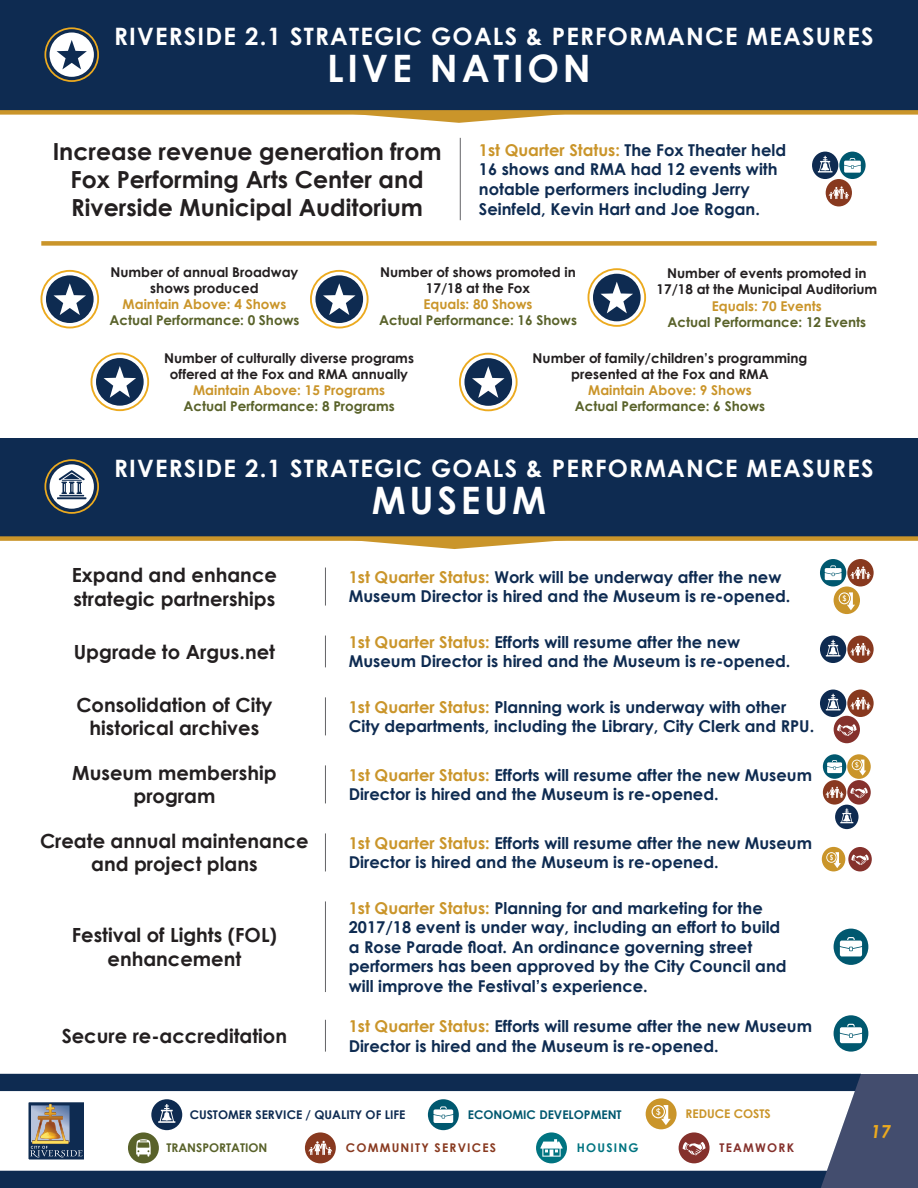
<style>
.page{position:relative;width:918px;height:1188px;background:#fff}
.page>*{position:absolute;margin:0;border:0;box-sizing:border-box;transform-origin:0 0}
.t1{font:700 37.8px "Century Gothic";letter-spacing:.1em;color:#fff}
.t2{font:700 24px "Century Gothic";letter-spacing:.05em;color:#fff}
.t3{font:700 23.55px/28.2px "Century Gothic";color:#231f20;text-align:center}
.t4{font:700 19.5px/23.4px "Century Gothic";color:#231f20;text-align:center}
.t5{font:italic 700 18px "Century Gothic";color:#ecaa1f}
.t6{font:700 16.35px/19.6px "Century Gothic";color:#0e2b51}
.t7{font:700 13.5px/16.2px "Century Gothic";color:#231f20;text-align:center}
.t8{font:700 13.5px "Century Gothic";color:#59622a}
.t9{font:700 13.5px "Century Gothic";color:#ca952a}
.t10{font:700 12px "Century Gothic";color:#0e2b51}
.t11{font:700 12px "Century Gothic";color:#00586f}
.t12{font:700 12px "Century Gothic";letter-spacing:.1em;color:#88391f}
.t13{font:700 12px "Century Gothic";color:#59622a}
.t14{font:700 12px "Century Gothic";color:#ca952a}
.t15{font:700 12px "Century Gothic";letter-spacing:.1em;color:#85312c}
.t16{font:700 12px "Century Gothic";letter-spacing:.1em;color:#007481}
.s1{color:#ca952a}
</style>
<div class="page">
<div style="left:810px;top:1074px;width:108px;height:114px;background:#434d6e"></div>
<div style="left:0;top:1074px;width:861px;height:114px;background:#0e2b51"></div>
<svg style="left:0;top:1091px;width:855px;height:80px"></svg>
<svg style="left:26px;top:1100px;width:61px;height:62px;background:#7b8088"></svg>
<svg style="left:305px;top:1132px;width:31px;height:31px"></svg>
<svg style="left:536px;top:1132px;width:31px;height:31px"></svg>
<svg style="left:646px;top:1098px;width:64px;height:65px"></svg>
<svg style="left:428px;top:1099px;width:31px;height:31px"></svg>
<svg style="left:128px;top:1099px;width:54px;height:64px"></svg>
<div style="left:0;top:0;width:918px;height:113px;background:#0e2b51"></div>
<svg style="left:366px;top:115px;width:186px;height:8px"></svg>
<div style="left:0;top:110px;width:918px;height:5px;background:#ca952a"></div>
<hr style="left:460px;top:138px;width:1px;height:82px;background:#636366">
<svg style="left:812px;top:152px;width:54px;height:54px"></svg>
<div style="left:464px;top:358px;width:48px;height:48px;background:#0e2b51;border-radius:50%"></div>
<div style="left:459px;top:353px;width:59px;height:58px;border:2px solid #ecaa1f;border-radius:50%"></div>
<svg style="left:472px;top:366px;width:33px;height:32px"></svg>
<div style="left:96px;top:358px;width:48px;height:48px;background:#0e2b51;border-radius:50%"></div>
<div style="left:91px;top:353px;width:58px;height:58px;border:2px solid #ecaa1f;border-radius:50%"></div>
<svg style="left:104px;top:366px;width:32px;height:32px"></svg>
<div style="left:46px;top:275px;width:48px;height:48px;background:#0e2b51;border-radius:50%"></div>
<div style="left:41px;top:270px;width:58px;height:58px;border:2px solid #ecaa1f;border-radius:50%"></div>
<svg style="left:54px;top:283px;width:32px;height:32px"></svg>
<div style="left:315px;top:275px;width:48px;height:48px;background:#0e2b51;border-radius:50%"></div>
<div style="left:310px;top:270px;width:59px;height:58px;border:2px solid #ecaa1f;border-radius:50%"></div>
<svg style="left:323px;top:283px;width:33px;height:32px"></svg>
<div style="left:593px;top:274px;width:48px;height:47px;background:#0e2b51;border-radius:50%"></div>
<div style="left:588px;top:268px;width:58px;height:59px;border:2px solid #ecaa1f;border-radius:50%"></div>
<svg style="left:601px;top:282px;width:32px;height:31px"></svg>
<div style="left:0;top:438px;width:918px;height:101px;background:#0e2b51"></div>
<svg style="left:362px;top:541px;width:192px;height:8px"></svg>
<div style="left:0;top:536px;width:918px;height:5px;background:#ca952a"></div>
<hr style="left:325px;top:568px;width:1px;height:38px;background:#636366">
<svg style="left:820px;top:559px;width:54px;height:55px"></svg>
<hr style="left:325px;top:765px;width:1px;height:38px;background:#636366">
<svg style="left:823px;top:754px;width:48px;height:75px"></svg>
<hr style="left:325px;top:636px;width:1px;height:31px;background:#636366">
<svg style="left:820px;top:636px;width:54px;height:27px"></svg>
<hr style="left:325px;top:697px;width:1px;height:38px;background:#636366">
<svg style="left:820px;top:690px;width:54px;height:53px"></svg>
<hr style="left:325px;top:833px;width:1px;height:38px;background:#636366">
<svg style="left:822px;top:847px;width:50px;height:24px"></svg>
<hr style="left:325px;top:901px;width:1px;height:91px;background:#636366">
<svg style="left:834px;top:929px;width:34px;height:36px"></svg>
<hr style="left:325px;top:1020px;width:1px;height:32px;background:#636366">
<svg style="left:834px;top:1015px;width:34px;height:37px"></svg>
<div style="left:50px;top:464px;width:44px;height:45px;background:#fff;border-radius:50%"></div>
<div style="left:44px;top:459px;width:55px;height:55px;border:2px solid #ecaa1f;border-radius:50%"></div>
<hr style="left:57px;top:497px;width:29px;height:2px;background:#0e2b51">
<svg style="left:59px;top:470px;width:26px;height:26px"></svg>
<div style="left:50px;top:33px;width:44px;height:44px;background:#fff;border-radius:50%"></div>
<div style="left:44px;top:27px;width:55px;height:55px;border:2px solid #ecaa1f;border-radius:50%"></div>
<svg style="left:57px;top:40px;width:30px;height:29px"></svg>
<div style="left:41px;top:241px;width:836px;height:5px;background:#ca952a"></div>
<h2 class="t2" style="left:114px;top:18px;width:761px">RIVERSIDE 2.1 STRATEGIC GOALS &amp; PERFORMANCE MEASURES</h2>
<h1 class="t1" style="left:327px;top:40px;width:265px">LIVE NATION</h1>
<h3 class="t3" style="left:53px;top:136px;width:390px">Increase revenue generation from<br>Fox Performing Arts Center and<br>Riverside Municipal Auditorium</h3>
<p class="t6" style="left:479px;top:139px;width:309px"><span class="s1">1st Quarter Status:</span> The Fox Theater held 16 shows and RMA had 12 events with notable performers including Jerry Seinfeld, Kevin Hart and Joe Rogan.</p>
<p class="t7" style="left:111px;top:263px;width:189px">Number of annual Broadway shows produced</p>
<p class="t9" style="left:123px;top:294px;width:165px">Maintain Above: 4 Shows</p>
<p class="t8" style="left:110px;top:310px;width:191px">Actual Performance: 0 Shows</p>
<p class="t7" style="left:380px;top:263px;width:197px">Number of shows promoted in<br>17/18 at the Fox</p>
<p class="t9" style="left:423px;top:294px;width:111px">Equals: 80 Shows</p>
<p class="t8" style="left:379px;top:310px;width:199px">Actual Performance: 16 Shows</p>
<p class="t7" style="left:657px;top:265px;width:222px">Number of events promoted in<br>17/18 at the Municipal Auditorium</p>
<p class="t9" style="left:712px;top:296px;width:111px">Equals: 70 Events</p>
<p class="t8" style="left:668px;top:312px;width:200px">Actual Performance: 12 Events</p>
<p class="t7" style="left:164px;top:349px;width:251px">Number of culturally diverse programs offered at the Fox and RMA annually</p>
<p class="t9" style="left:193px;top:380px;width:193px">Maintain Above: 15 Programs</p>
<p class="t8" style="left:183px;top:396px;width:213px">Actual Performance: 8 Programs</p>
<p class="t7" style="left:533px;top:349px;width:276px">Number of family/children’s programming presented at the Fox and RMA</p>
<p class="t9" style="left:588px;top:380px;width:165px">Maintain Above: 9 Shows</p>
<p class="t8" style="left:575px;top:396px;width:192px">Actual Performance: 6 Shows</p>
<h2 class="t2" style="left:114px;top:450px;width:761px">RIVERSIDE 2.1 STRATEGIC GOALS &amp; PERFORMANCE MEASURES</h2>
<h1 class="t1" style="left:372px;top:471px;width:176px">MUSEUM</h1>
<p class="t4" style="left:72px;top:563px;width:207px;text-align:left">Expand and enhance strategic partnerships</p>
<p class="t6" style="left:349px;top:566px;width:443px"><span class="s1">1st Quarter Status:</span> Work will be underway after the new<br>Museum Director is hired and the Museum is re-opened.</p>
<p class="t4" style="left:74px;top:639px;width:203px">Upgrade to Argus.net</p>
<p class="t6" style="left:349px;top:631px;width:443px"><span class="s1">1st Quarter Status:</span> Efforts will resume after the new<br>Museum Director is hired and the Museum is re-opened.</p>
<p class="t4" style="left:76px;top:692px;width:198px">Consolidation of City historical archives</p>
<p class="t6" style="left:349px;top:696px;width:467px"><span class="s1">1st Quarter Status:</span> Planning work is underway with other<br>City departments, including the Library, City Clerk and RPU.</p>
<p class="t4" style="left:72px;top:760px;width:206px">Museum membership program</p>
<p class="t6" style="left:349px;top:764px;width:465px"><span class="s1">1st Quarter Status:</span> Efforts will resume after the new Museum<br>Director is hired and the Museum is re-opened.</p>
<p class="t4" style="left:40px;top:828px;width:270px">Create annual maintenance and project plans</p>
<p class="t6" style="left:349px;top:832px;width:465px"><span class="s1">1st Quarter Status:</span> Efforts will resume after the new Museum<br>Director is hired and the Museum is re-opened.</p>
<p class="t4" style="left:72px;top:923px;width:207px">Festival of Lights (FOL) enhancement</p>
<p class="t6" style="left:349px;top:897px;width:439px"><span class="s1">1st Quarter Status:</span> Planning for and marketing for the 2017/18 event is under way, including an effort to build a Rose Parade float. An ordinance governing street performers has been approved by the City Council and will improve the Festival’s experience.</p>
<p class="t4" style="left:62px;top:1023px;width:227px">Secure re-accreditation</p>
<p class="t6" style="left:349px;top:1016px;width:465px"><span class="s1">1st Quarter Status:</span> Efforts will resume after the new Museum<br>Director is hired and the Museum is re-opened.</p>
<p class="t10" style="left:190px;top:1106px;width:217px">CUSTOMER SERVICE / QUALITY OF LIFE</p>
<p class="t11" style="left:468px;top:1106px;width:155px">ECONOMIC DEVELOPMENT</p>
<p class="t14" style="left:686px;top:1105px;width:87px">REDUCE COSTS</p>
<p class="t13" style="left:166px;top:1139px;width:103px">TRANSPORTATION</p>
<p class="t12" style="left:346px;top:1139px;width:152px">COMMUNITY SERVICES</p>
<p class="t16" style="left:577px;top:1139px;width:63px">HOUSING</p>
<p class="t15" style="left:720px;top:1139px;width:76px">TEAMWORK</p>
<p class="t5" style="left:871px;top:1117px;width:22px">17</p>
</div>
